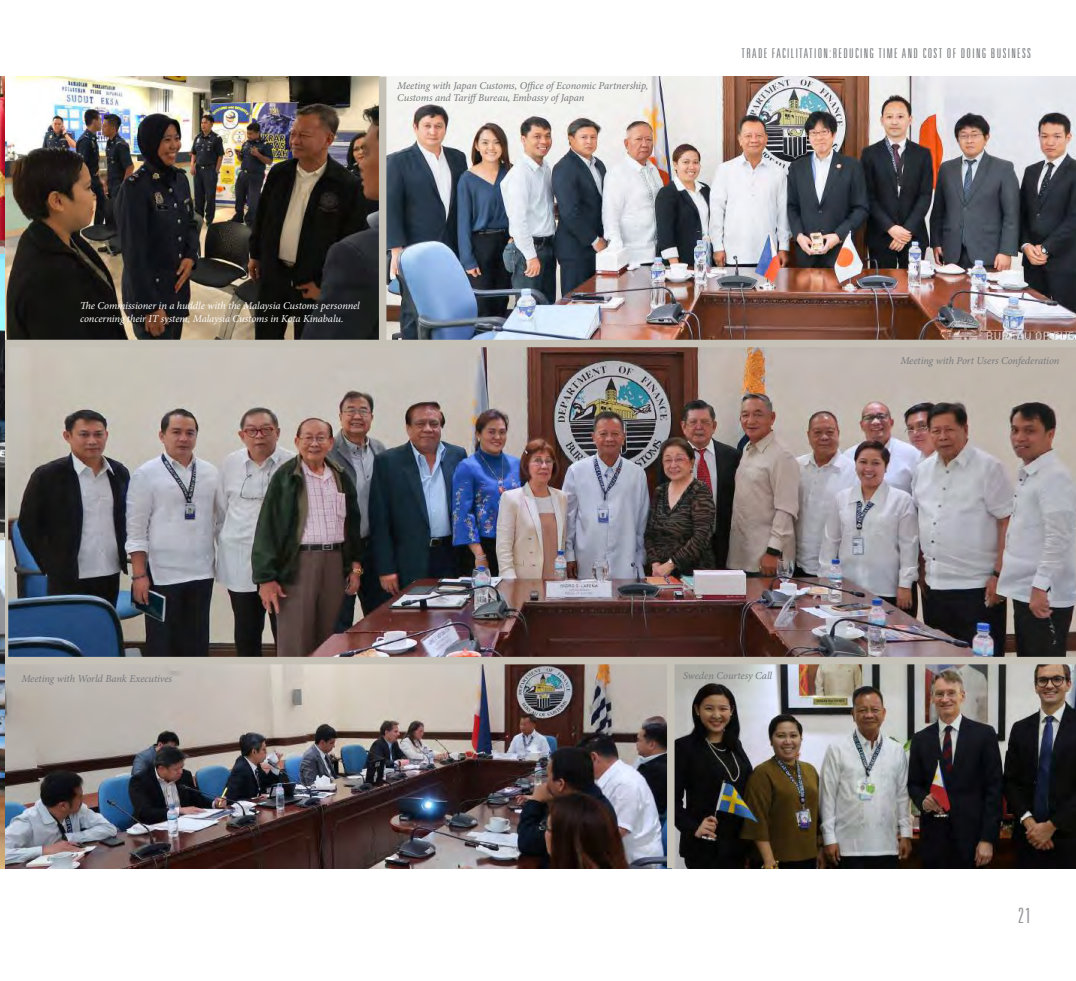
<style>
.page{position:relative;width:1076px;height:981px;background:#fff}
.page>*{position:absolute;margin:0;border:0;box-sizing:border-box;transform-origin:0 0}
.t1{font:300 ultra-condensed 21px "Univers LT Std";color:#939598}
.t2{font:300 ultra-condensed 13.5px "Univers LT Std";letter-spacing:.1em;color:#76787b}
.t3{font:italic 10.5px/12px "Minion Pro";letter-spacing:-.01em;color:#76787b}
.t4{font:italic 10.5px/12.6px "Minion Pro";letter-spacing:-.01em;color:#fff}
</style>
<div class="page">
<img style="left:4px;top:76px;width:375px;height:264px">
<img style="left:4px;top:664px;width:663px;height:204px">
<img style="left:674px;top:664px;width:402px;height:204px">
<img style="left:386px;top:76px;width:690px;height:264px">
<img style="left:4px;top:340px;width:1072px;height:324px">
<div style="left:379px;top:76px;width:7px;height:268px;background:#c5c1b6"></div>
<div style="left:667px;top:662px;width:7px;height:206px;background:#c5c1b6"></div>
<img style="left:0;top:76px;width:4px;height:451px">
<img style="left:0;top:527px;width:4px;height:341px">
<svg style="left:0;top:533px;width:4px;height:7px"></svg>
<svg style="left:0;top:246px;width:4px;height:8px"></svg>
<p class="t3" style="left:397px;top:80px;width:252px">Meeting with Japan Customs, Office of Economic Partnership,<br>Customs and TariffBureau, Embassy of Japan</p>
<p class="t4" style="left:80px;top:299px;width:281px">The Commissioner in a huddle with the Malaysia Customs personnel concerning their IT system, Malaysia Customs in Kota Kinabalu.</p>
<p class="t2" style="left:741px;top:46px;width:291px">TRADE FACILITATION:REDUCING TIME AND COST OF DOING BUSINESS</p>
<p class="t3" style="left:900px;top:355px;width:160px">Meeting with Port Users Confederation</p>
<p class="t3" style="left:21px;top:672px;width:152px">Meeting with World Bank Executives</p>
<p class="t3" style="left:683px;top:669px;width:90px">Sweden Courtesy Call</p>
<h1 class="t1" style="left:1018px;top:904px;width:14px">21</h1>
</div>
